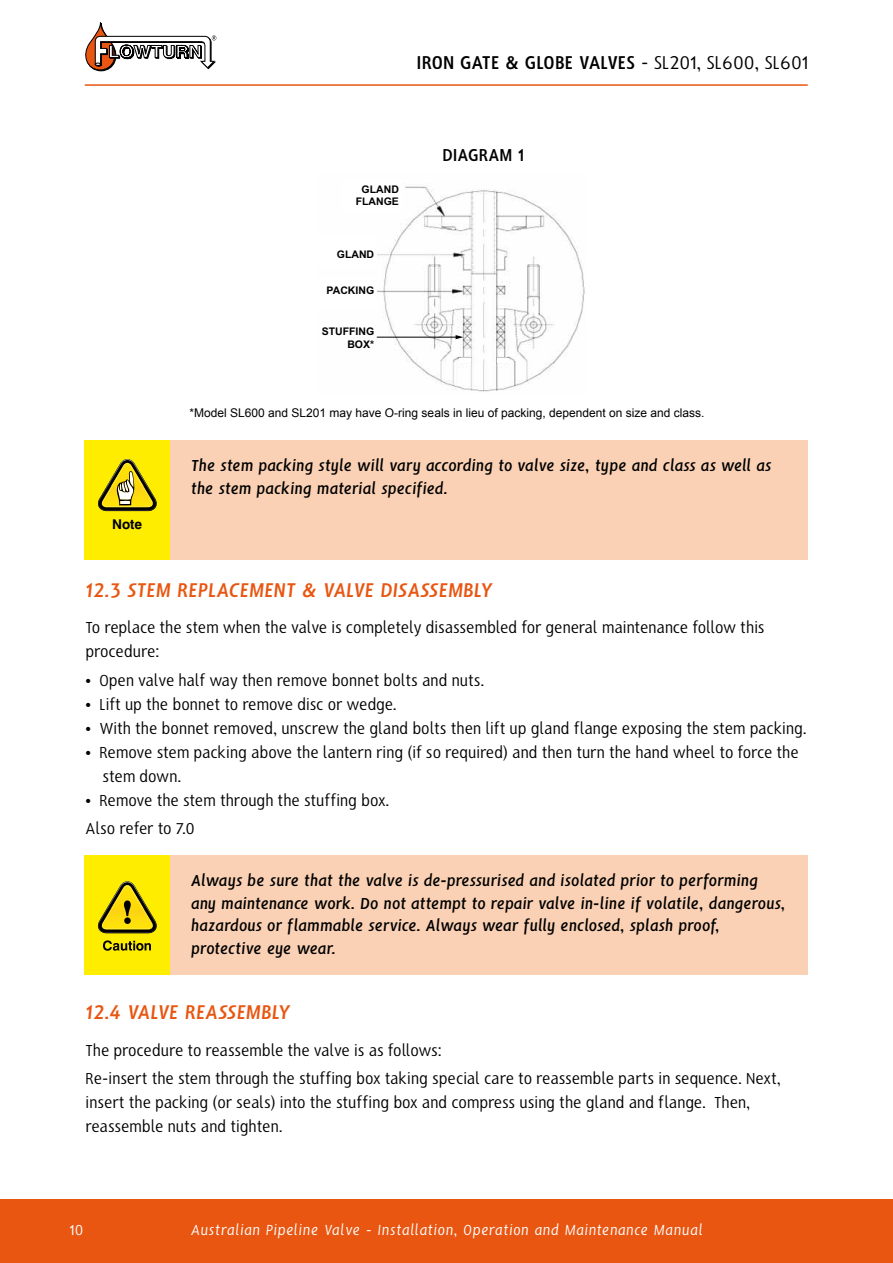
<style>
.page{position:relative;width:893px;height:1263px;background:#fff}
.page>*{position:absolute;margin:0;border:0;box-sizing:border-box;transform-origin:0 0}
.t1{font:italic 700 22.5px "HS Sans";letter-spacing:.005em;color:#e85611}
.t2{font:700 21px "HS Sans";letter-spacing:-.01em;color:#000}
.t3{font:700 19.5px "HS Sans";color:#000}
.t4{font:18px/24px "HS Sans";letter-spacing:-.005em;color:#000}
.t5{font:italic 700 18px/22.5px "HS Sans";letter-spacing:-.005em;color:#000}
.t6{font:italic 16.5px "HS Sans";letter-spacing:.035em;color:#fff}
.t7{font:16.5px "HS Sans";color:#fff}
.t8{font:700 13.5px "Swiss 721 BT";color:#000}
.t9{font:12px "Arial";color:#000}
.t10{font:700 10.5px/12.6px "Arial";color:#000;text-align:right}
.s1{font-weight:400}
</style>
<div class="page">
<div style="left:0;top:1199px;width:893px;height:64px;background:#e85611"></div>
<hr style="left:85px;top:84px;width:723px;height:2px;background:#e85611">
<svg style="left:86px;top:23px;width:130px;height:48px"></svg>
<div style="left:85px;top:856px;width:85px;height:119px;background:#ffed00"></div>
<svg style="left:98px;top:881px;width:59px;height:52px"></svg>
<svg style="left:103px;top:940px;width:48px;height:11px"></svg>
<div style="left:170px;top:856px;width:638px;height:119px;background:#fad1b4"></div>
<div style="left:85px;top:441px;width:85px;height:119px;background:#ffed00"></div>
<svg style="left:98px;top:459px;width:59px;height:52px"></svg>
<div style="left:170px;top:441px;width:638px;height:119px;background:#fad1b4"></div>
<img style="left:376px;top:183px;width:209px;height:209px">
<div style="left:317px;top:278px;width:60px;height:31px;background:#fff"></div>
<div style="left:317px;top:235px;width:60px;height:31px;background:#fff"></div>
<div style="left:343px;top:180px;width:59px;height:31px;background:#fff"></div>
<hr style="left:377px;top:337px;width:80px;height:1px;background:#000">
<svg style="left:456px;top:335px;width:7px;height:4px"></svg>
<div style="left:459px;top:358px;width:12px;height:5px;background:#fff"></div>
<div style="left:497px;top:358px;width:12px;height:5px;background:#fff"></div>
<p class="t2" style="left:417px;top:51px;width:393px">IRON GATE &amp; GLOBE VALVES <span class="s1">- SL201, SL600, SL601</span></p>
<p class="t10" style="left:356px;top:183px;width:45px;text-align:center">GLAND<br>FLANGE</p>
<p class="t10" style="left:337px;top:249px;width:39px">GLAND</p>
<p class="t10" style="left:327px;top:284px;width:49px">PACKING</p>
<p class="t10" style="left:322px;top:325px;width:54px">STUFFING<br>BOX*</p>
<p class="t3" style="left:442px;top:145px;width:84px">DIAGRAM 1</p>
<p class="t9" style="left:190px;top:405px;width:516px">*Model SL600 and SL201 may have O-ring seals in lieu of packing, dependent on size and class.</p>
<p class="t8" style="left:112px;top:516px;width:32px">Note</p>
<p class="t5" style="left:191px;top:454px;width:582px">The stem packing style will vary according to valve size, type and class as well as the stem packing material specified.</p>
<p class="t1" style="left:86px;top:578px;width:409px">12.3 STEM REPLACEMENT &amp; VALVE DISASSEMBLY</p>
<p class="t4" style="left:86px;top:616px;width:681px">To replace the stem when the valve is completely disassembled for general maintenance follow this procedure:</p>
<p class="t4" style="left:86px;top:668px;width:400px">• Open valve half way then remove bonnet bolts and nuts.</p>
<p class="t4" style="left:86px;top:692px;width:313px">• Lift up the bonnet to remove disc or wedge.</p>
<p class="t4" style="left:86px;top:716px;width:723px">• With the bonnet removed, unscrew the gland bolts then lift up gland flange exposing the stem packing.</p>
<p class="t4" style="left:103px;top:740px;width:698px;text-indent:-17px">• Remove stem packing above the lantern ring (if so required) and then turn the hand wheel to force the stem down.</p>
<p class="t4" style="left:86px;top:786px;width:305px;line-height:28.2px">• Remove the stem through the stuffing box.<br>Also refer to 7.0</p>
<p class="t5" style="left:191px;top:869px;width:596px">Always be sure that the valve is de-pressurised and isolated prior to performing any maintenance work. Do not attempt to repair valve in-line if volatile, dangerous, hazardous or flammable service. Always wear fully enclosed, splash proof, protective eye wear.</p>
<p class="t1" style="left:86px;top:1000px;width:207px">12.4 VALVE REASSEMBLY</p>
<p class="t4" style="left:86px;top:1036px;width:697px;line-height:28.2px">The procedure to reassemble the valve is as follows:<br>Re-insert the stem through the stuffing box taking special care to reassemble parts in sequence. Next,</p>
<p class="t4" style="left:86px;top:1091px;width:666px">insert the packing (or seals) into the stuffing box and compress using the gland and flange. Then, reassemble nuts and tighten.</p>
<p class="t7" style="left:70px;top:1222px;width:15px">10</p>
<p class="t6" style="left:191px;top:1222px;width:513px">Australian Pipeline Valve - Installation, Operation and Maintenance Manual</p>
</div>
